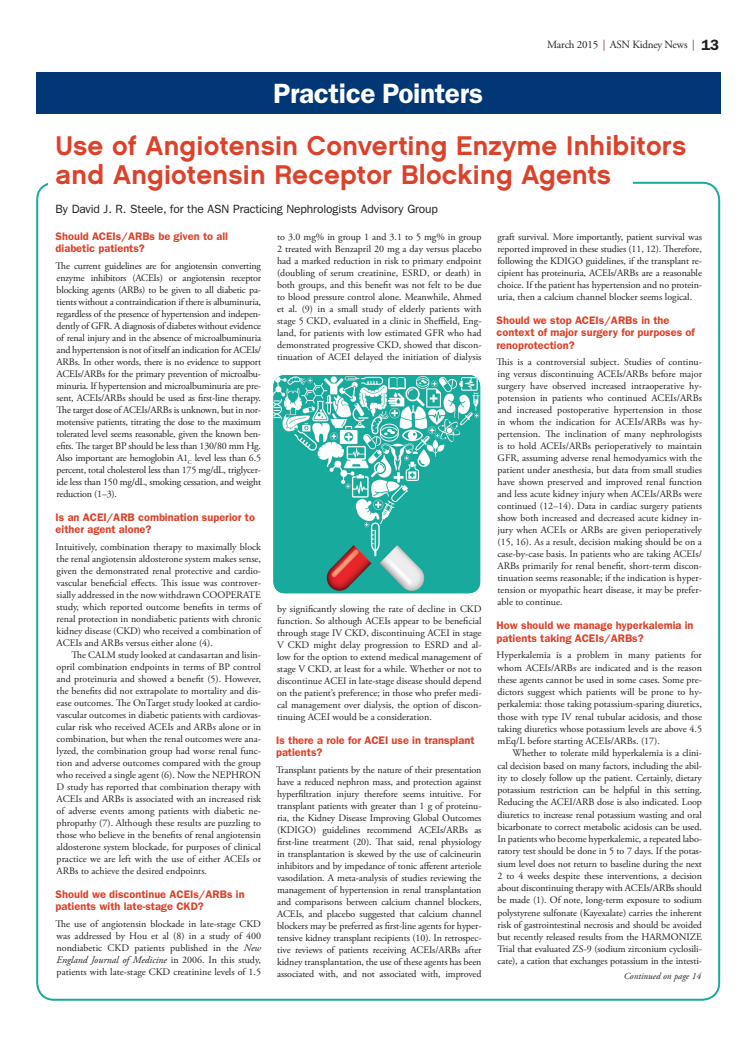
<style>
.page{position:relative;width:756px;height:1044px;background:#fff}
.page>*{position:absolute;margin:0;border:0;box-sizing:border-box;transform-origin:0 0}
.KN_pres_masthead{font:600 28px "ITC Franklin Gothic Std";letter-spacing:-.015em;color:#fff}
.KN_subhead_red{font:27px/29px "Chalet New York Nineteen Sixty";letter-spacing:.01em;color:#dc422a}
.Text{font:12px "ITC Franklin Gothic Std";letter-spacing:-.01em;color:#231f20}
.KN_subhead_red-2{font:600 11px/12.2px "ITC Franklin Gothic Std";color:#dc422a}
.Head_A_bold{font:11px "Adobe Garamond Pro";letter-spacing:-.015em;color:#231f20}
.KN_body_no_indent_12{font:10px/12px "Adobe Garamond Pro";color:#231f20;text-align:justify}
.KN_continued_on{font:italic 9.3px "Adobe Garamond Pro";color:#231f20}
.s1{color:#922a46}
.s2{font-family:"ITC Franklin Gothic Std";font-weight:600;font-size:15px}
.s3{font-style:italic}
</style>
<div class="page">
<img style="left:273px;top:375px;width:207px;height:218px">
<div style="left:36px;top:72px;width:684px;height:42px;background:#013775"></div>
<p class="KN_pres_masthead" style="left:273px;top:76px;width:211px">Practice Pointers</p>
<p class="Head_A_bold" style="left:547px;top:38px;width:173px">March 2015 <span class="s1">|</span> ASN Kidney News <span class="s1">|</span> <span class="s2">13</span></p>
<p class="KN_subhead_red" style="left:56px;top:131px;width:632px">Use of Angiotensin Converting Enzyme Inhibitors and Angiotensin Receptor Blocking Agents</p>
<p class="Text" style="left:56px;top:202px;width:384px">By David J. R. Steele, for the ASN Practicing Nephrologists Advisory Group</p>
<p class="KN_subhead_red-2" style="left:56px;top:230px;width:174px">Should ACEIs/ARBs be given to all diabetic patients?</p>
<p class="KN_body_no_indent_12" style="left:56px;top:260px;width:207px">The current guidelines are for angiotensin converting enzyme inhibitors (ACEIs) or angiotensin receptor blocking agents (ARBs) to be given to all diabetic pa&shy;tients without a contraindication if there is albuminuria, regardless of the presence of hypertension and indepen&shy;dently of GFR. A diagnosis of diabetes without evidence of renal injury and in the absence of microalbuminuria and hypertension is not of itself an indication for ACEIs/ ARBs. In other words, there is no evidence to support ACEIs/ARBs for the primary prevention of microalbu&shy;minuria. If hypertension and microalbuminuria are pre&shy;sent, ACEIs/ARBs should be used as first-line therapy.<br>The target dose of ACEIs/ARBs is unknown, but in nor&shy;motensive patients, titrating the dose to the maximum tolerated level seems reasonable, given the known ben&shy;efits. The target BP should be less than 130/80 mm Hg.<br>Also important are hemoglobin A1<sub>C</sub> level less than 6.5 percent, total cholesterol less than 175 mg/dL, triglycer&shy;ide less than 150 mg/dL, smoking cessation, and weight reduction (1–3).</p>
<p class="KN_subhead_red-2" style="left:56px;top:511px;width:201px">Is an ACEI/ARB combination superior to either agent alone?</p>
<p class="KN_body_no_indent_12" style="left:56px;top:541px;width:207px">Intuitively, combination therapy to maximally block the renal angiotensin aldosterone system makes sense, given the demonstrated renal protective and cardio&shy;vascular beneficial effects. This issue was controver&shy;sially addressed in the now withdrawn COOPERATE study, which reported outcome benefits in terms of renal protection in nondiabetic patients with chronic kidney disease (CKD) who received a combination of ACEIs and ARBs versus either alone (4).</p>
<p class="KN_body_no_indent_12" style="left:57px;top:649px;width:206px;text-indent:15px">The CALM study looked at candasartan and lisin&shy;opril combination endpoints in terms of BP control and proteinuria and showed a benefit (5). However, the benefits did not extrapolate to mortality and dis&shy;ease outcomes. The OnTarget study looked at cardio&shy;vascular outcomes in diabetic patients with cardiovas&shy;cular risk who received ACEIs and ARBs alone or in combination, but when the renal outcomes were ana&shy;lyzed, the combination group had worse renal func&shy;tion and adverse outcomes compared with the group who received a single agent (6). Now the NEPHRON D study has reported that combination therapy with ACEIs and ARBs is associated with an increased risk of adverse events among patients with diabetic ne&shy;phropathy (7). Although these results are puzzling to those who believe in the benefits of renal angiotensin aldosterone system blockade, for purposes of clinical practice we are left with the use of either ACEIs or ARBs to achieve the desired endpoints.</p>
<p class="KN_subhead_red-2" style="left:56px;top:888px;width:191px">Should we discontinue ACEIs/ARBs in patients with late-stage CKD?</p>
<p class="KN_body_no_indent_12" style="left:56px;top:918px;width:207px">The use of angiotensin blockade in late-stage CKD was addressed by Hou et al (8) in a study of 400 nondiabetic CKD patients published in the <span class="s3">New England Journal of Medicine</span> in 2006. In this study, patients with late-stage CKD creatinine levels of 1.5</p>
<p class="KN_body_no_indent_12" style="left:277px;top:231px;width:206px">to 3.0 mg% in group 1 and 3.1 to 5 mg% in group 2 treated with Benzapril 20 mg a day versus placebo had a marked reduction in risk to primary endpoint (doubling of serum creatinine, ESRD, or death) in both groups, and this benefit was not felt to be due to blood pressure control alone. Meanwhile, Ahmed et al. (9) in a small study of elderly patients with stage 5 CKD, evaluated in a clinic in Sheffield, Eng&shy;land, for patients with low estimated GFR who had demonstrated progressive CKD, showed that discon&shy;tinuation of ACEI delayed the initiation of dialysis</p>
<p class="KN_body_no_indent_12" style="left:277px;top:603px;width:206px">by significantly slowing the rate of decline in CKD function. So although ACEIs appear to be beneficial through stage IV CKD, discontinuing ACEI in stage V CKD might delay progression to ESRD and al&shy;low for the option to extend medical management of stage V CKD, at least for a while. Whether or not to discontinue ACEI in late-stage disease should depend on the patient’s preference; in those who prefer medi&shy;cal management over dialysis, the option of discon&shy;tinuing ACEI would be a consideration.</p>
<p class="KN_subhead_red-2" style="left:276px;top:734px;width:200px">Is there a role for ACEI use in transplant patients?</p>
<p class="KN_body_no_indent_12" style="left:276px;top:764px;width:207px">Transplant patients by the nature of their presentation have a reduced nephron mass, and protection against hyperfiltration injury therefore seems intuitive. For transplant patients with greater than 1 g of proteinu&shy;ria, the Kidney Disease Improving Global Outcomes (KDIGO) guidelines recommend ACEIs/ARBs as first-line treatment (20). That said, renal physiology in transplantation is skewed by the use of calcineurin inhibitors and by impedance of tonic afferent arteriole vasodilation. A meta-analysis of studies reviewing the management of hypertension in renal transplantation and comparisons between calcium channel blockers, ACEIs, and placebo suggested that calcium channel blockers may be preferred as first-line agents for hyper&shy;tensive kidney transplant recipients (10). In retrospec&shy;tive reviews of patients receiving ACEIs/ARBs after kidney transplantation, the use of these agents has been associated with, and not associated with, improved</p>
<p class="KN_body_no_indent_12" style="left:498px;top:231px;width:206px">graft survival. More importantly, patient survival was reported improved in these studies (11, 12). Therefore, following the KDIGO guidelines, if the transplant re&shy;cipient has proteinuria, ACEIs/ARBs are a reasonable choice. If the patient has hypertension and no protein&shy;uria, then a calcium channel blocker seems logical.</p>
<p class="KN_subhead_red-2" style="left:497px;top:314px;width:200px">Should we stop ACEIs/ARBs in the context of major surgery for purposes of renoprotection?</p>
<p class="KN_body_no_indent_12" style="left:497px;top:356px;width:207px">This is a controversial subject. Studies of continu&shy;ing versus discontinuing ACEIs/ARBs before major surgery have observed increased intraoperative hy&shy;potension in patients who continued ACEIs/ARBs and increased postoperative hypertension in those in whom the indication for ACEIs/ARBs was hy&shy;pertension. The inclination of many nephrologists is to hold ACEIs/ARBs perioperatively to maintain GFR, assuming adverse renal hemodyamics with the patient under anesthesia, but data from small studies have shown preserved and improved renal function and less acute kidney injury when ACEIs/ARBs were continued (12–14). Data in cardiac surgery patients show both increased and decreased acute kidney in&shy;jury when ACEIs or ARBs are given perioperatively (15, 16). As a result, decision making should be on a case-by-case basis. In patients who are taking ACEIs/ ARBs primarily for renal benefit, short-term discon&shy;tinuation seems reasonable; if the indication is hyper&shy;tension or myopathic heart disease, it may be prefer&shy;able to continue.</p>
<p class="KN_subhead_red-2" style="left:497px;top:619px;width:199px">How should we manage hyperkalemia in patients taking ACEIs/ARBs?</p>
<p class="KN_body_no_indent_12" style="left:497px;top:649px;width:207px">Hyperkalemia is a problem in many patients for whom ACEIs/ARBs are indicated and is the reason these agents cannot be used in some cases. Some pre&shy;dictors suggest which patients will be prone to hy&shy;perkalemia: those taking potassium-sparing diuretics, those with type IV renal tubular acidosis, and those taking diuretics whose potassium levels are above 4.5 mEq/L before starting ACEIs/ARBs. (17).</p>
<p class="KN_body_no_indent_12" style="left:498px;top:747px;width:206px;text-indent:15px">Whether to tolerate mild hyperkalemia is a clini&shy;cal decision based on many factors, including the abil&shy;ity to closely follow up the patient. Certainly, dietary potassium restriction can be helpful in this setting.<br>Reducing the ACEI/ARB dose is also indicated. Loop diuretics to increase renal potassium wasting and oral bicarbonate to correct metabolic acidosis can be used.<br>In patients who become hyperkalemic, a repeated labo&shy;ratory test should be done in 5 to 7 days. If the potas&shy;sium level does not return to baseline during the next 2 to 4 weeks despite these interventions, a decision about discontinuing therapy with ACEIs/ARBs should be made (1). Of note, long-term exposure to sodium polystyrene sulfonate (Kayexalate) carries the inherent risk of gastrointestinal necrosis and should be avoided but recently released results from the HARMONIZE Trial that evaluated ZS-9 (sodium zirconium cyclosili&shy;cate), a cation that exchanges potassium in the intesti-</p>
<p class="KN_continued_on" style="left:624px;top:970px;width:79px">Continued on page 14</p>
</div>
